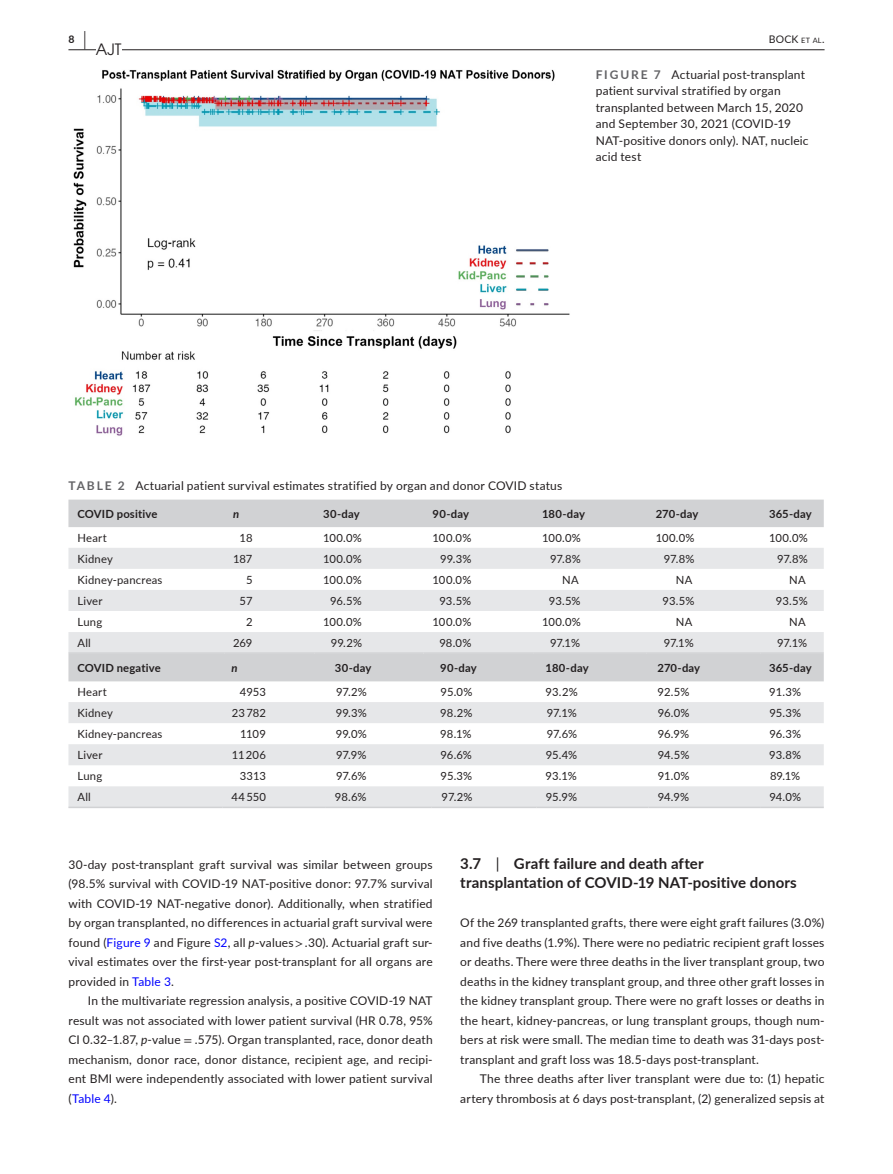
<style>
.page{position:relative;width:893px;height:1174px;background:#fff}
.page>*{position:absolute;margin:0;border:0;box-sizing:border-box;transform-origin:0 0}
.t1{font:15.6px "Avant Garde";color:#231f20}
.t2{font:700 15px/19.5px "Lato";letter-spacing:.01em;color:#231f20}
.t3{font:12px/19.5px "Lato";letter-spacing:.015em;color:#231f20;text-align:justify}
.t4{font:11.25px "Lato";letter-spacing:.01em;color:#231f20}
.t5{font:700 11.25px "Lato";letter-spacing:.015em;color:#231f20}
.t6{font:italic 700 11.25px "Lato";color:#231f20}
.t7{font:10.5px "Lato";color:#231f20}
.t8{font:700 10.5px "Lato";color:#231f20}
.s1{font-size:19.5px}
.s2{font-size:7.35px}
.s3{font-weight:700;color:#636366}
.s4{color:#00f}
.s5{font-style:italic}
.s6{font-family:"STIX"}
.s7{font-weight:400}
</style>
<div class="page">
<hr style="left:68px;top:49px;width:756px;height:1px;background:#231f20">
<div style="left:96px;top:41px;width:26px;height:17px;background:#fff"></div>
<img style="left:73px;top:69px;width:497px;height:367px">
<div style="left:68px;top:499px;width:756px;height:28px;background:#d1d2d4"></div>
<svg style="left:68px;top:548px;width:756px;height:104px;fill:#e6e7e9"></svg>
<hr style="left:68px;top:652px;width:156px;height:2px;background:#d1d2d4">
<hr style="left:224px;top:652px;width:90px;height:2px;background:#d1d2d4">
<hr style="left:314px;top:652px;width:110px;height:2px;background:#d1d2d4">
<hr style="left:424px;top:652px;width:109px;height:2px;background:#d1d2d4">
<hr style="left:533px;top:652px;width:114px;height:2px;background:#d1d2d4">
<hr style="left:647px;top:652px;width:113px;height:2px;background:#d1d2d4">
<hr style="left:760px;top:652px;width:64px;height:2px;background:#d1d2d4">
<div style="left:68px;top:654px;width:756px;height:27px;background:#d1d2d4"></div>
<svg style="left:68px;top:702px;width:756px;height:104px;fill:#e6e7e9"></svg>
<hr style="left:68px;top:806px;width:154px;height:2px;background:#d1d2d4">
<hr style="left:222px;top:806px;width:104px;height:2px;background:#d1d2d4">
<hr style="left:326px;top:806px;width:105px;height:2px;background:#d1d2d4">
<hr style="left:431px;top:806px;width:106px;height:2px;background:#d1d2d4">
<hr style="left:537px;top:806px;width:111px;height:2px;background:#d1d2d4">
<hr style="left:648px;top:806px;width:112px;height:2px;background:#d1d2d4">
<hr style="left:760px;top:806px;width:64px;height:2px;background:#d1d2d4">
<p class="t8" style="left:68px;top:31px;width:19px">8 <span class="s1">|</span></p>
<h1 class="t1" style="left:96px;top:40px;width:27px">AJT</h1>
<p class="t7" style="left:769px;top:31px;width:57px">BOCK <span class="s2">et al</span>.</p>
<p class="t3" style="left:596px;top:66px;width:214px;line-height:16.5px;text-align:left"><span class="s3">FIGURE 7</span> Actuarial post-transplant patient survival stratified by organ transplanted between March 15, 2020 and September 30, 2021 (COVID-19<br>NAT-positive donors only). NAT, nucleic acid test</p>
<p class="t3" style="left:68px;top:475px;width:495px"><span class="s3">TABLE 2</span> Actuarial patient survival estimates stratified by organ and donor COVID status</p>
<p class="t5" style="left:77px;top:505px;width:82px">COVID positive</p>
<p class="t6" style="left:233px;top:505px;width:8px">n</p>
<p class="t5" style="left:323px;top:505px;width:38px">30-day</p>
<p class="t5" style="left:433px;top:505px;width:38px">90-day</p>
<p class="t5" style="left:542px;top:505px;width:45px">180-day</p>
<p class="t5" style="left:656px;top:505px;width:44px">270-day</p>
<p class="t5" style="left:769px;top:505px;width:44px">365-day</p>
<p class="t4" style="left:77px;top:529px;width:31px">Heart</p>
<p class="t4" style="left:240px;top:529px;width:14px">18</p>
<p class="t4" style="left:323px;top:529px;width:40px">100.0%</p>
<p class="t4" style="left:433px;top:529px;width:40px">100.0%</p>
<p class="t4" style="left:542px;top:529px;width:40px">100.0%</p>
<p class="t4" style="left:656px;top:529px;width:40px">100.0%</p>
<p class="t4" style="left:769px;top:529px;width:40px">100.0%</p>
<p class="t4" style="left:77px;top:551px;width:37px">Kidney</p>
<p class="t4" style="left:233px;top:551px;width:21px">187</p>
<p class="t4" style="left:323px;top:551px;width:40px">100.0%</p>
<p class="t4" style="left:440px;top:551px;width:33px">99.3%</p>
<p class="t4" style="left:550px;top:551px;width:32px">97.8%</p>
<p class="t4" style="left:664px;top:551px;width:32px">97.8%</p>
<p class="t4" style="left:777px;top:551px;width:32px">97.8%</p>
<p class="t4" style="left:77px;top:572px;width:87px">Kidney-pancreas</p>
<p class="t4" style="left:246px;top:572px;width:8px">5</p>
<p class="t4" style="left:323px;top:572px;width:40px">100.0%</p>
<p class="t4" style="left:433px;top:572px;width:40px">100.0%</p>
<p class="t4" style="left:562px;top:572px;width:18px">NA</p>
<p class="t4" style="left:676px;top:572px;width:18px">NA</p>
<p class="t4" style="left:789px;top:572px;width:18px">NA</p>
<p class="t4" style="left:77px;top:593px;width:27px">Liver</p>
<p class="t4" style="left:239px;top:593px;width:15px">57</p>
<p class="t4" style="left:330px;top:593px;width:33px">96.5%</p>
<p class="t4" style="left:439px;top:593px;width:33px">93.5%</p>
<p class="t4" style="left:549px;top:593px;width:33px">93.5%</p>
<p class="t4" style="left:662px;top:593px;width:33px">93.5%</p>
<p class="t4" style="left:776px;top:593px;width:33px">93.5%</p>
<p class="t4" style="left:77px;top:614px;width:26px">Lung</p>
<p class="t4" style="left:246px;top:614px;width:8px">2</p>
<p class="t4" style="left:323px;top:614px;width:40px">100.0%</p>
<p class="t4" style="left:433px;top:614px;width:40px">100.0%</p>
<p class="t4" style="left:542px;top:614px;width:40px">100.0%</p>
<p class="t4" style="left:676px;top:614px;width:18px">NA</p>
<p class="t4" style="left:789px;top:614px;width:18px">NA</p>
<p class="t4" style="left:77px;top:635px;width:15px">All</p>
<p class="t4" style="left:233px;top:635px;width:21px">269</p>
<p class="t4" style="left:331px;top:635px;width:33px">99.2%</p>
<p class="t4" style="left:439px;top:635px;width:34px">98.0%</p>
<p class="t4" style="left:550px;top:635px;width:31px">97.1%</p>
<p class="t4" style="left:664px;top:635px;width:31px">97.1%</p>
<p class="t4" style="left:777px;top:635px;width:31px">97.1%</p>
<p class="t5" style="left:77px;top:660px;width:85px">COVID negative</p>
<p class="t6" style="left:231px;top:660px;width:8px">n</p>
<p class="t5" style="left:335px;top:660px;width:38px">30-day</p>
<p class="t5" style="left:440px;top:660px;width:38px">90-day</p>
<p class="t5" style="left:546px;top:660px;width:45px">180-day</p>
<p class="t5" style="left:657px;top:660px;width:44px">270-day</p>
<p class="t5" style="left:769px;top:660px;width:44px">365-day</p>
<p class="t4" style="left:77px;top:684px;width:31px">Heart</p>
<p class="t4" style="left:240px;top:684px;width:27px">4953</p>
<p class="t4" style="left:336px;top:684px;width:32px">97.2%</p>
<p class="t4" style="left:441px;top:684px;width:33px">95.0%</p>
<p class="t4" style="left:546px;top:684px;width:34px">93.2%</p>
<p class="t4" style="left:657px;top:684px;width:33px">92.5%</p>
<p class="t4" style="left:769px;top:684px;width:33px">91.3%</p>
<p class="t4" style="left:77px;top:705px;width:37px">Kidney</p>
<p class="t4" style="left:232px;top:705px;width:36px">23 782</p>
<p class="t4" style="left:336px;top:705px;width:33px">99.3%</p>
<p class="t4" style="left:440px;top:705px;width:34px">98.2%</p>
<p class="t4" style="left:547px;top:705px;width:31px">97.1%</p>
<p class="t4" style="left:658px;top:705px;width:33px">96.0%</p>
<p class="t4" style="left:769px;top:705px;width:33px">95.3%</p>
<p class="t4" style="left:77px;top:726px;width:87px">Kidney-pancreas</p>
<p class="t4" style="left:240px;top:726px;width:27px">1109</p>
<p class="t4" style="left:336px;top:726px;width:33px">99.0%</p>
<p class="t4" style="left:440px;top:726px;width:33px">98.1%</p>
<p class="t4" style="left:547px;top:726px;width:32px">97.6%</p>
<p class="t4" style="left:658px;top:726px;width:33px">96.9%</p>
<p class="t4" style="left:769px;top:726px;width:33px">96.3%</p>
<p class="t4" style="left:77px;top:747px;width:27px">Liver</p>
<p class="t4" style="left:232px;top:747px;width:36px">11 206</p>
<p class="t4" style="left:336px;top:747px;width:32px">97.9%</p>
<p class="t4" style="left:440px;top:747px;width:33px">96.6%</p>
<p class="t4" style="left:546px;top:747px;width:33px">95.4%</p>
<p class="t4" style="left:658px;top:747px;width:33px">94.5%</p>
<p class="t4" style="left:769px;top:747px;width:33px">93.8%</p>
<p class="t4" style="left:77px;top:768px;width:26px">Lung</p>
<p class="t4" style="left:240px;top:768px;width:28px">3313</p>
<p class="t4" style="left:336px;top:768px;width:32px">97.6%</p>
<p class="t4" style="left:441px;top:768px;width:33px">95.3%</p>
<p class="t4" style="left:546px;top:768px;width:33px">93.1%</p>
<p class="t4" style="left:658px;top:768px;width:33px">91.0%</p>
<p class="t4" style="left:770px;top:768px;width:32px">89.1%</p>
<p class="t4" style="left:77px;top:789px;width:15px">All</p>
<p class="t4" style="left:231px;top:789px;width:36px">44 550</p>
<p class="t4" style="left:335px;top:789px;width:33px">98.6%</p>
<p class="t4" style="left:442px;top:789px;width:32px">97.2%</p>
<p class="t4" style="left:546px;top:789px;width:33px">95.9%</p>
<p class="t4" style="left:658px;top:789px;width:33px">94.9%</p>
<p class="t4" style="left:769px;top:789px;width:33px">94.0%</p>
<p class="t3" style="left:68px;top:854px;width:366px">30-day post-transplant graft survival was similar between groups (98.5% survival with COVID-19 NAT-positive donor: 97.7% survival with COVID-19 NAT-negative donor). Additionally, when stratified by organ transplanted, no differences in actuarial graft survival were found (<span class="s4">Figure 9</span> and Figure <span class="s4">S2</span>, all <span class="s5">p</span>-values <span class="s6">&gt;</span> .30). Actuarial graft sur&shy;vival estimates over the first-year post-transplant for all organs are provided in <span class="s4">Table 3</span>.</p>
<p class="t3" style="left:68px;top:990px;width:366px;text-indent:19px">In the multivariate regression analysis, a positive COVID-19 NAT result was not associated with lower patient survival (HR 0.78, 95% CI 0.32–1.87, <span class="s5">p</span>-value <span class="s6">=</span> .575). Organ transplanted, race, donor death mechanism, donor race, donor distance, recipient age, and recipi&shy;ent BMI were independently associated with lower patient survival (<span class="s4">Table 4</span>).</p>
<p class="t2" style="left:460px;top:853px;width:338px">3.7 <span class="s7">|</span> Graft failure and death after transplantation of COVID-19 NAT-positive donors</p>
<p class="t3" style="left:460px;top:912px;width:366px">Of the 269 transplanted grafts, there were eight graft failures (3.0%) and five deaths (1.9%). There were no pediatric recipient graft losses or deaths. There were three deaths in the liver transplant group, two deaths in the kidney transplant group, and three other graft losses in the kidney transplant group. There were no graft losses or deaths in the heart, kidney-pancreas, or lung transplant groups, though num&shy;bers at risk were small. The median time to death was 31-days post&shy;transplant and graft loss was 18.5-days post-transplant.</p>
<p class="t3" style="left:460px;top:1068px;width:366px;text-align:right">The three deaths after liver transplant were due to: (1) hepatic artery thrombosis at 6 days post-transplant, (2) generalized sepsis at</p>
</div>
